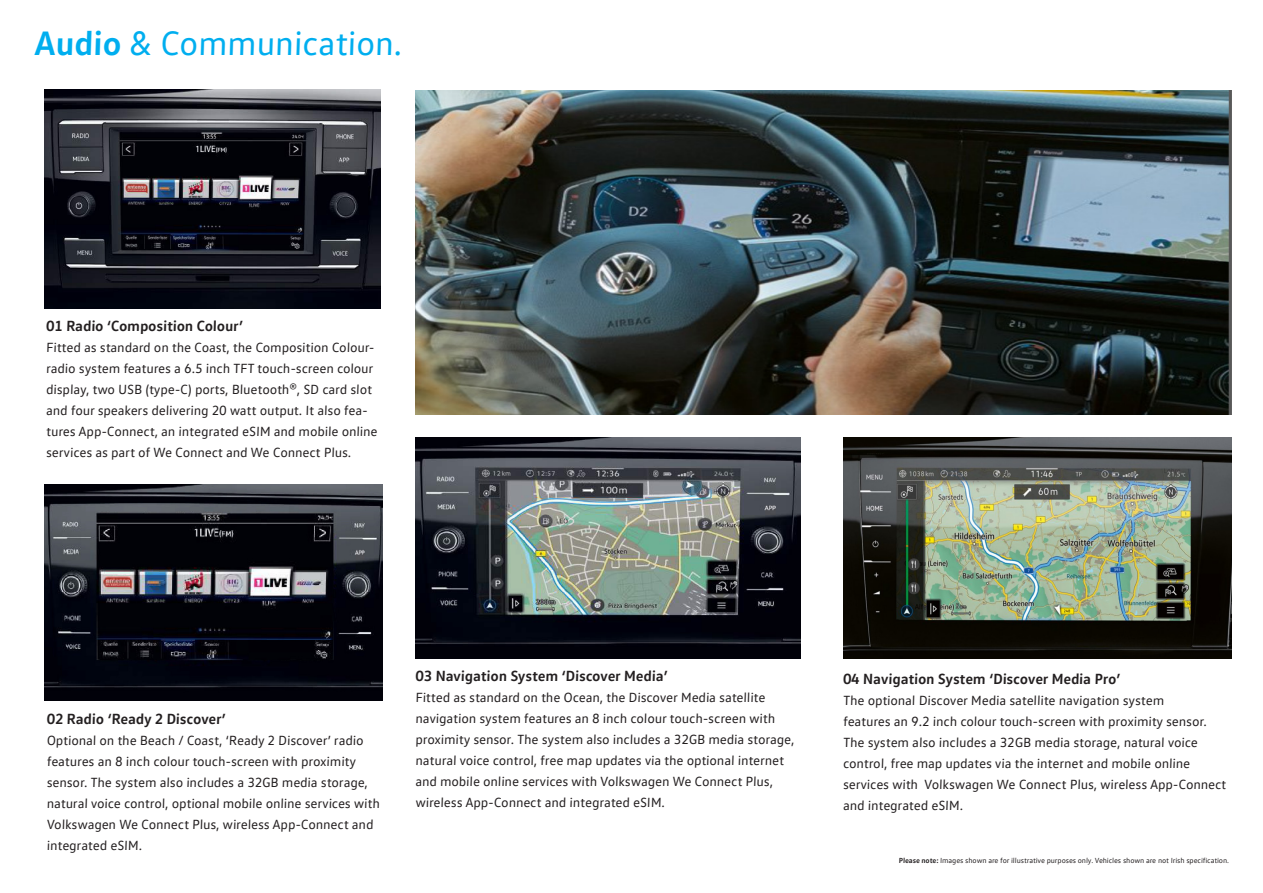
<style>
.page{position:relative;width:1263px;height:893px;background:#fff}
.page>*{position:absolute;margin:0;border:0;box-sizing:border-box;transform-origin:0 0}
.t1{font:34.5px "VW Text";color:#00aeef}
.t2{font:700 15px "VW Text";color:#231f20}
.t3{font:13.5px/21px "VW Text";color:#231f20}
.t4{font:7.5px "VW Text";color:#231f20}
.s1{font-weight:700}
</style>
<div class="page">
<img style="left:45px;top:89px;width:336px;height:220px">
<img style="left:415px;top:437px;width:386px;height:222px">
<img style="left:843px;top:437px;width:388px;height:221px">
<img style="left:415px;top:90px;width:816px;height:324px">
<img style="left:45px;top:484px;width:338px;height:216px">
<p class="t1" style="left:34px;top:22px;width:371px"><span class="s1">Audio</span> &amp; Communication.</p>
<p class="t2" style="left:46px;top:316px;width:199px">01 Radio ‘Composition Colour’</p>
<p class="t3" style="left:46px;top:336px;width:333px">Fitted as standard on the Coast, the Composition Colour&shy;radio system features a 6.5 inch TFT touch-screen colour display, two USB (type-C) ports, Bluetooth®, SD card slot and four speakers delivering 20 watt output. It also fea&shy;tures App-Connect, an integrated eSIM and mobile online services as part of We Connect and We Connect Plus.</p>
<p class="t2" style="left:47px;top:709px;width:181px">02 Radio ‘Ready 2 Discover’</p>
<p class="t3" style="left:47px;top:730px;width:335px">Optional on the Beach / Coast, ‘Ready 2 Discover’ radio features an 8 inch colour touch-screen with proximity sensor. The system also includes a 32GB media storage, natural voice control, optional mobile online services with Volkswagen We Connect Plus, wireless App-Connect and integrated eSIM.</p>
<p class="t2" style="left:415px;top:666px;width:254px">03 Navigation System ‘Discover Media’</p>
<p class="t3" style="left:415px;top:686px;width:381px">Fitted as standard on the Ocean, the Discover Media satellite navigation system features an 8 inch colour touch-screen with proximity sensor. The system also includes a 32GB media storage, natural voice control, free map updates via the optional internet and mobile online services with Volkswagen We Connect Plus, wireless App-Connect and integrated eSIM.</p>
<p class="t2" style="left:843px;top:669px;width:279px">04 Navigation System ‘Discover Media Pro’</p>
<p class="t3" style="left:843px;top:690px;width:385px">The optional Discover Media satellite navigation system<br>features an 9.2 inch colour touch-screen with proximity sensor.<br>The system also includes a 32GB media storage, natural voice control, free map updates via the internet and mobile online services with Volkswagen We Connect Plus, wireless App-Connect and integrated eSIM.</p>
<p class="t4" style="left:899px;top:855px;width:332px"><span class="s1">Please note:</span> Images shown are for illustrative purposes only. Vehicles shown are not Irish specification.</p>
</div>
